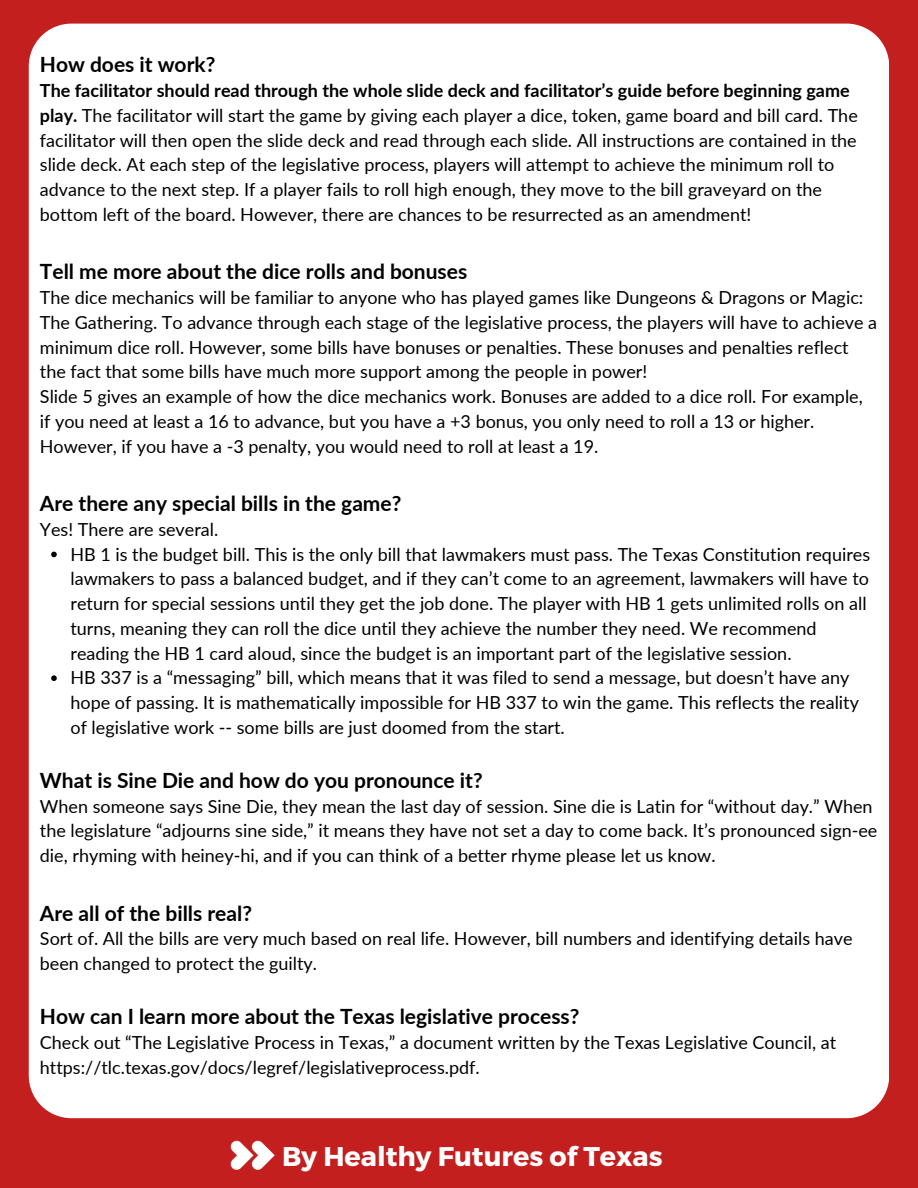
<style>
.page{position:relative;width:918px;height:1188px;background:#c41f1f}
.page>*{position:absolute;margin:0;border:0;box-sizing:border-box;transform-origin:0 0}
.t1{font:700 27px "Montserrat";color:#fff}
.t2{font:700 21px "Lato";color:#000}
.t3{font:18px/24.8px "Lato";color:#000}
.s1{font-weight:700}
</style>
<div class="page">
<div style="left:29px;top:24px;width:860px;height:1094px;background:#fff"></div>
<img style="left:214px;top:1118px;width:74px;height:52px">
<svg style="left:51px;top:552px;width:6px;height:5px"></svg>
<svg style="left:51px;top:675px;width:6px;height:6px"></svg>
<p class="t2" style="left:40px;top:52px;width:177px">How does it work?</p>
<p class="t3" style="left:40px;top:78px;width:819px"><span class="s1">The facilitator should read through the whole slide deck and facilitator’s guide before beginning game play.</span> The facilitator will start the game by giving each player a dice, token, game board and bill card. The facilitator will then open the slide deck and read through each slide. All instructions are contained in the slide deck. At each step of the legislative process, players will attempt to achieve the minimum roll to advance to the next step. If a player fails to roll high enough, they move to the bill graveyard on the bottom left of the board. However, there are chances to be resurrected as an amendment!</p>
<p class="t2" style="left:40px;top:259px;width:429px">Tell me more about the dice rolls and bonuses</p>
<p class="t3" style="left:40px;top:285px;width:839px">The dice mechanics will be familiar to anyone who has played games like Dungeons &amp; Dragons or Magic:<br>The Gathering. To advance through each stage of the legislative process, the players will have to achieve a minimum dice roll. However, some bills have bonuses or penalties. These bonuses and penalties reflect the fact that some bills have much more support among the people in power!</p>
<h2 class="t3" style="left:40px;top:384px;width:824px">Slide 5 gives an example of how the dice mechanics work. Bonuses are added to a dice roll. For example, if you need at least a 16 to advance, but you have a +3 bonus, you only need to roll a 13 or higher.<br>However, if you have a -3 penalty, you would need to roll at least a 19.</h2>
<p class="t2" style="left:40px;top:490px;width:363px">Are there any special bills in the game?</p>
<p class="t3" style="left:40px;top:517px;width:180px">Yes! There are several.</p>
<p class="t3" style="left:70px;top:541px;width:801px">HB 1 is the budget bill. This is the only bill that lawmakers must pass. The Texas Constitution requires lawmakers to pass a balanced budget, and if they can’t come to an agreement, lawmakers will have to return for special sessions until they get the job done. The player with HB 1 gets unlimited rolls on all turns, meaning they can roll the dice until they achieve the number they need. We recommend reading the HB 1 card aloud, since the budget is an important part of the legislative session.</p>
<p class="t3" style="left:70px;top:665px;width:790px">HB 337 is a “messaging” bill, which means that it was filed to send a message, but doesn’t have any hope of passing. It is mathematically impossible for HB 337 to win the game. This reflects the reality of legislative work -- some bills are just doomed from the start.</p>
<p class="t2" style="left:40px;top:767px;width:444px">What is Sine Die and how do you pronounce it?</p>
<p class="t3" style="left:40px;top:793px;width:839px">When someone says Sine Die, they mean the last day of session. Sine die is Latin for “without day.” When the legislature “adjourns sine side,” it means they have not set a day to come back. It’s pronounced sign-ee die, rhyming with heiney-hi, and if you can think of a better rhyme please let us know.</p>
<p class="t2" style="left:40px;top:900px;width:214px">Are all of the bills real?</p>
<p class="t3" style="left:40px;top:926px;width:814px">Sort of. All the bills are very much based on real life. However, bill numbers and identifying details have been changed to protect the guilty.</p>
<p class="t2" style="left:40px;top:1003px;width:541px">How can I learn more about the Texas legislative process?</p>
<p class="t3" style="left:40px;top:1030px;width:798px">Check out “The Legislative Process in Texas,” a document written by the Texas Legislative Council, at</p>
<p class="t3" style="left:40px;top:1054px;width:441px">https://tlc.texas.gov/docs/legref/legislativeprocess.pdf.</p>
<p class="t1" style="left:282px;top:1139px;width:382px">By Healthy Futures of Texas</p>
</div>
